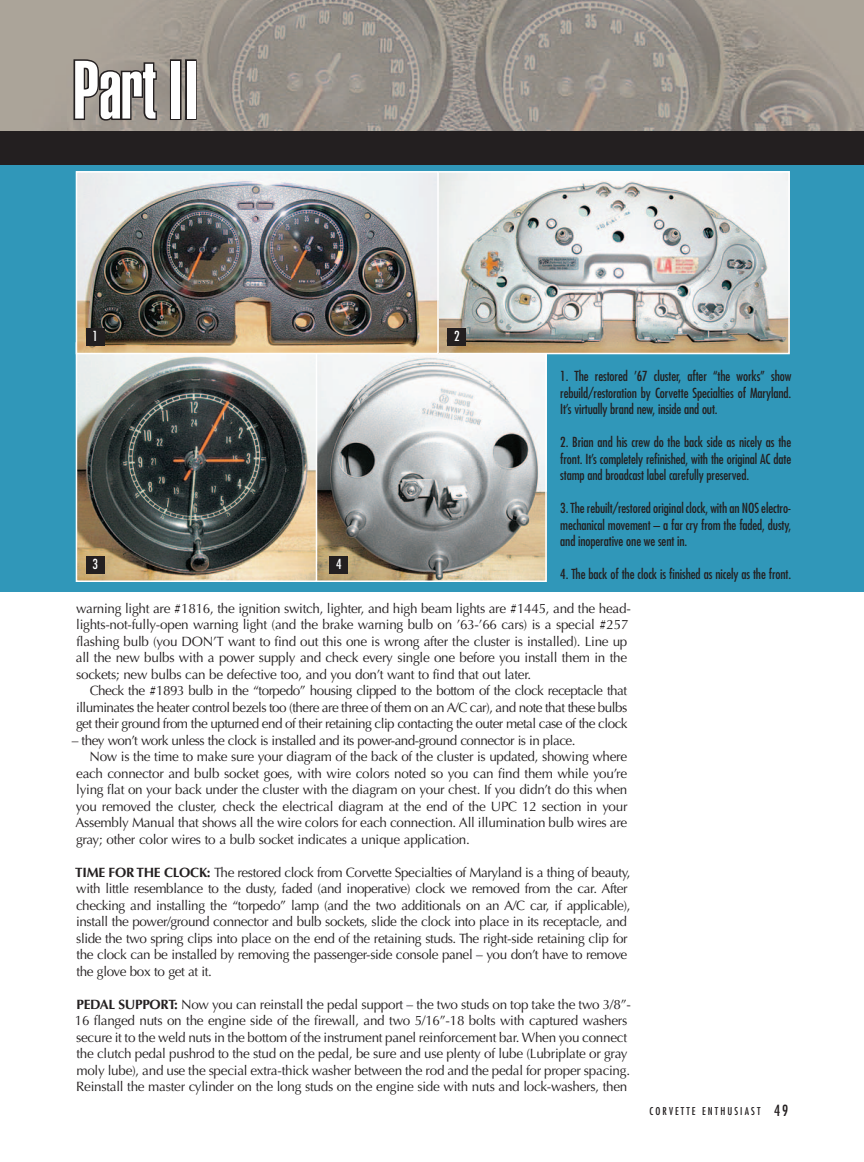
<style>
.page{position:relative;width:864px;height:1162px;background:#fff}
.page>*{position:absolute;margin:0;border:0;box-sizing:border-box;transform-origin:0 0}
.Headline{font:900 extra-condensed 81px "Helvetica";letter-spacing:-.01em;color:#fff}
.Body_Copy{font:13.5px/16.5px "Optima";letter-spacing:-.03em;color:#231f20;text-align:justify}
.t1{font:condensed 13.5px/16.5px "Futura";letter-spacing:-.01em;color:#231f20;text-align:justify}
.Headline-2{font:13.5px/16.5px "Optima";letter-spacing:-.02em;color:#231f20}
.t2{font:condensed 13.5px "Futura";color:#fff}
.t3{font:condensed 10.5px "Futura";letter-spacing:.2em;color:#231f20}
.s1{font-weight:700}
.s2{font-size:15px}
</style>
<div class="page">
<div style="left:0;top:161px;width:864px;height:430px;background:#3097b9"></div>
<img style="left:0;top:0;width:864px;height:131px">
<svg style="left:72px;top:58px;width:86px;height:64px;background:#726c67"></svg>
<div style="left:170px;top:59px;width:12px;height:61px;border:3px solid #231f20"></div>
<div style="left:185px;top:59px;width:12px;height:61px;border:3px solid #231f20"></div>
<img style="left:317px;top:354px;width:227px;height:224px">
<div style="left:306px;top:340px;width:241px;height:241px;border:2px solid #fff"></div>
<img style="left:79px;top:354px;width:235px;height:224px">
<div style="left:76px;top:342px;width:241px;height:239px;border:2px solid #fff"></div>
<img style="left:439px;top:174px;width:348px;height:177px">
<div style="left:400px;top:171px;width:390px;height:183px;border:2px solid #fff"></div>
<img style="left:79px;top:174px;width:357px;height:177px">
<div style="left:76px;top:171px;width:363px;height:183px;border:2px solid #fff"></div>
<div style="left:0;top:131px;width:864px;height:33px;background:#231f20"></div>
<div style="left:86px;top:328px;width:19px;height:17px;background:#231f20"></div>
<div style="left:448px;top:328px;width:18px;height:17px;background:#231f20"></div>
<div style="left:86px;top:555px;width:19px;height:18px;background:#231f20"></div>
<div style="left:330px;top:555px;width:18px;height:18px;background:#231f20"></div>
<p class="Headline" style="left:73px;top:44px;width:126px">Part II</p>
<p class="t2" style="left:93px;top:328px;width:7px">1</p>
<p class="t2" style="left:454px;top:328px;width:7px">2</p>
<p class="t2" style="left:93px;top:555px;width:7px">3</p>
<p class="t2" style="left:336px;top:555px;width:7px">4</p>
<p class="t1" style="left:560px;top:368px;width:232px">1. The restored ’67 cluster, after “the works” show rebuild/restoration by Corvette Specialties of Maryland.<br>It’s virtually brand new, inside and out.</p>
<p class="t1" style="left:560px;top:434px;width:232px">2. Brian and his crew do the back side as nicely as the front. It’s completely refinished, with the original AC date stamp and broadcast label carefully preserved.</p>
<p class="t1" style="left:560px;top:500px;width:232px">3. The rebuilt/restored original clock, with an NOS electro&shy;mechanical movement – a far cry from the faded, dusty, and inoperative one we sent in.</p>
<p class="t1" style="left:560px;top:566px;width:232px">4. The back of the clock is finished as nicely as the front.</p>
<p class="Headline-2" style="left:76px;top:599px;width:556px">warning light are #1816, the ignition switch, lighter, and high beam lights are #1445, and the head&shy;lights-not-fully-open warning light (and the brake warning bulb on ’63-’66 cars) is a special #257 flashing bulb (you DON’T want to find out this one is wrong after the cluster is installed). Line up all the new bulbs with a power supply and check every single one before you install them in the sockets; new bulbs can be defective too, and you don’t want to find that out later.</p>
<p class="Body_Copy" style="left:76px;top:682px;width:553px;text-indent:14px">Check the #1893 bulb in the “torpedo” housing clipped to the bottom of the clock receptacle that illuminates the heater control bezels too (there are three of them on an A/C car), and note that these bulbs get their ground from the upturned end of their retaining clip contacting the outer metal case of the clock</p>
<p class="Body_Copy" style="left:72px;top:731px;width:505px">– they won’t work unless the clock is installed and its power-and-ground connector is in place.</p>
<p class="Body_Copy" style="left:75px;top:748px;width:554px;text-indent:14px">Now is the time to make sure your diagram of the back of the cluster is updated, showing where each connector and bulb socket goes, with wire colors noted so you can find them while you’re lying flat on your back under the cluster with the diagram on your chest. If you didn’t do this when you removed the cluster, check the electrical diagram at the end of the UPC 12 section in your Assembly Manual that shows all the wire colors for each connection. All illumination bulb wires are gray; other color wires to a bulb socket indicates a unique application.</p>
<p class="Body_Copy" style="left:75px;top:863px;width:557px;text-align:left"><span class="s1">TIME FOR THE CLOCK:</span> The restored clock from Corvette Specialties of Maryland is a thing of beauty, with little resemblance to the dusty, faded (and inoperative) clock we removed from the car. After checking and installing the “torpedo” lamp (and the two additionals on an A/C car, if applicable), install the power/ground connector and bulb sockets, slide the clock into place in its receptacle, and slide the two spring clips into place on the end of the retaining studs. The right-side retaining clip for the clock can be installed by removing the passenger-side console panel – you don’t have to remove the glove box to get at it.</p>
<p class="Body_Copy" style="left:75px;top:995px;width:558px;text-align:left"><span class="s1">PEDAL SUPPORT:</span> Now you can reinstall the pedal support – the two studs on top take the two 3/8”- 16 flanged nuts on the engine side of the firewall, and two 5/16”-18 bolts with captured washers secure it to the weld nuts in the bottom of the instrument panel reinforcement bar. When you connect the clutch pedal pushrod to the stud on the pedal, be sure and use plenty of lube (Lubriplate or gray moly lube), and use the special extra-thick washer between the rod and the pedal for proper spacing.<br>Reinstall the master cylinder on the long studs on the engine side with nuts and lock-washers, then</p>
<p class="t3" style="left:649px;top:1103px;width:140px">CORVETTE ENTHUSIAST <span class="s2">49</span></p>
</div>
